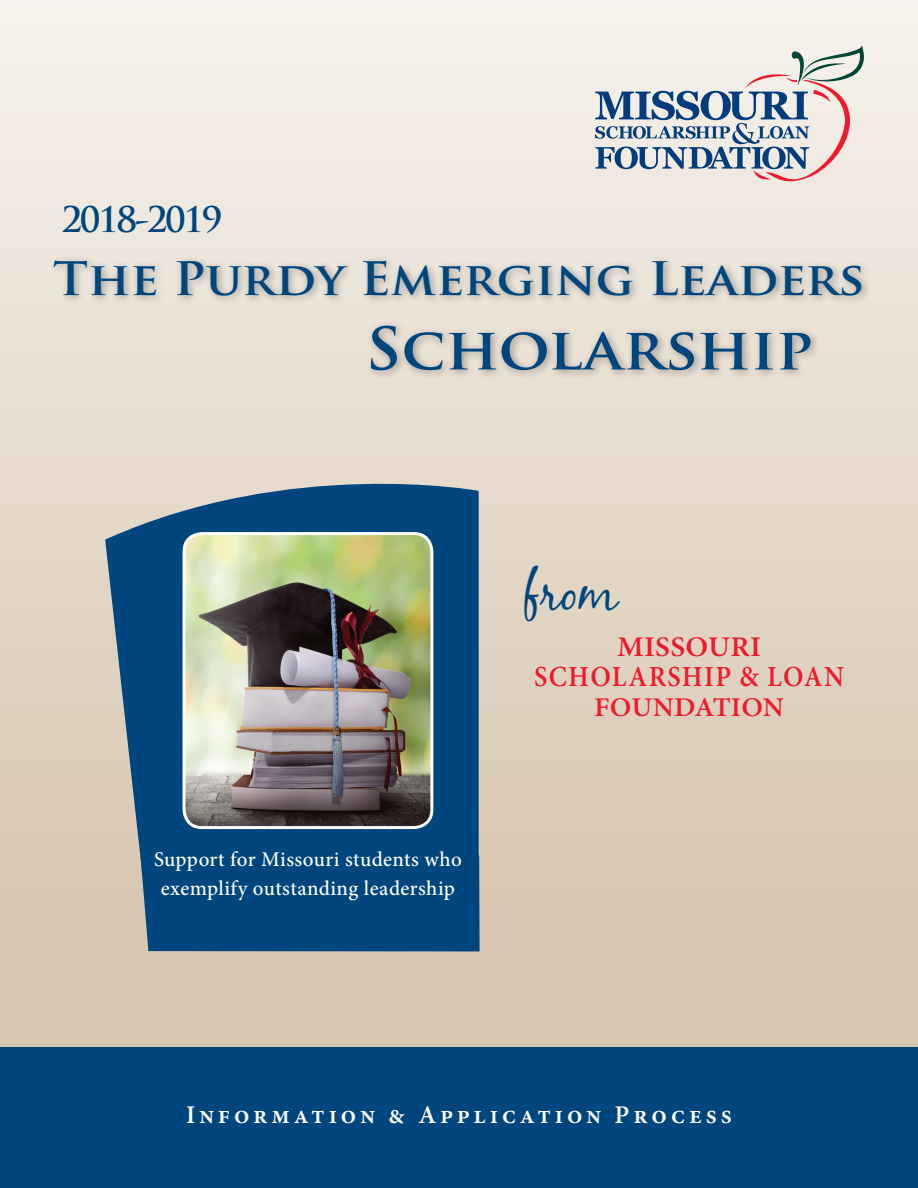
<style>
.page{position:relative;width:918px;height:1188px;background:#fff}
.page>*{position:absolute;margin:0;border:0;box-sizing:border-box;transform-origin:0 0}
.t1{font:700 57px "Trajan Pro";color:#00467e;scale:1.09 1}
.t2{font:49.5px "Black Jack";color:#00467e}
.t3{font:700 45px "Trajan Pro";color:#00467e;scale:1.09 1}
.t4{font:700 34.5px "Trajan Pro";letter-spacing:-.07em;color:#00467e}
.t5{font:600 29.1px "Minion Pro";letter-spacing:.05em;color:#ee1b2c;scale:.93 1}
.t6{font:600 28.5px "Minion Pro";letter-spacing:.01em;color:#ee1b2c;scale:1.05 1}
.t7{font:600 27px "Minion Pro";color:#ee1b2c;scale:1.05 1}
.t8{font:600 25.5px "Minion Pro";letter-spacing:.15em;color:#fff}
.t9{font:500 21px/28.5px "Minion Pro";letter-spacing:.015em;color:#fff;text-align:center}
</style>
<div class="page">
<div style="left:0;top:0;width:918px;height:1105px;background:linear-gradient(to bottom,#f6f1eb,#d2bfa6)"></div>
<svg style="left:103px;top:460px;width:378px;height:436px;background:#447193"></svg>
<div style="left:141px;top:855px;width:339px;height:96px;background:#00467e"></div>
<div style="left:365px;top:320px;width:455px;height:61px;background:#231f20;opacity:.4"></div>
<div style="left:48px;top:255px;width:823px;height:51px;background:#231f20;opacity:.4"></div>
<svg style="left:595px;top:45px;width:269px;height:136px;background:#c7c8cd"></svg>
<img style="left:184px;top:534px;width:248px;height:292px">
<div style="left:183px;top:532px;width:250px;height:297px;border:3px solid #fff;border-radius:18px"></div>
<div style="left:0;top:1048px;width:918px;height:140px;background:#00467e"></div>
<h3 class="t4" style="left:62px;top:198px;width:162px">2018-2019</h3>
<h3 class="t3" style="left:53px;top:251px;width:746px">The Purdy Emerging Leaders</h3>
<h1 class="t1" style="left:365px;top:313px;width:412px">Scholarship</h1>
<h2 class="t2" style="left:524px;top:563px;width:96px">from</h2>
<p class="t9" style="left:154px;top:845px;width:309px">Support for Missouri students who exemplify outstanding leadership</p>
<h3 class="t6" style="left:617px;top:628px;width:139px">MISSOURI</h3>
<h3 class="t5" style="left:534px;top:657px;width:335px">SCHOLARSHIP &amp; LOAN</h3>
<p class="t7" style="left:594px;top:689px;width:182px">FOUNDATION</p>
<p class="t8" style="left:186px;top:1097px;width:547px">Information &amp; Application Process</p>
</div>
